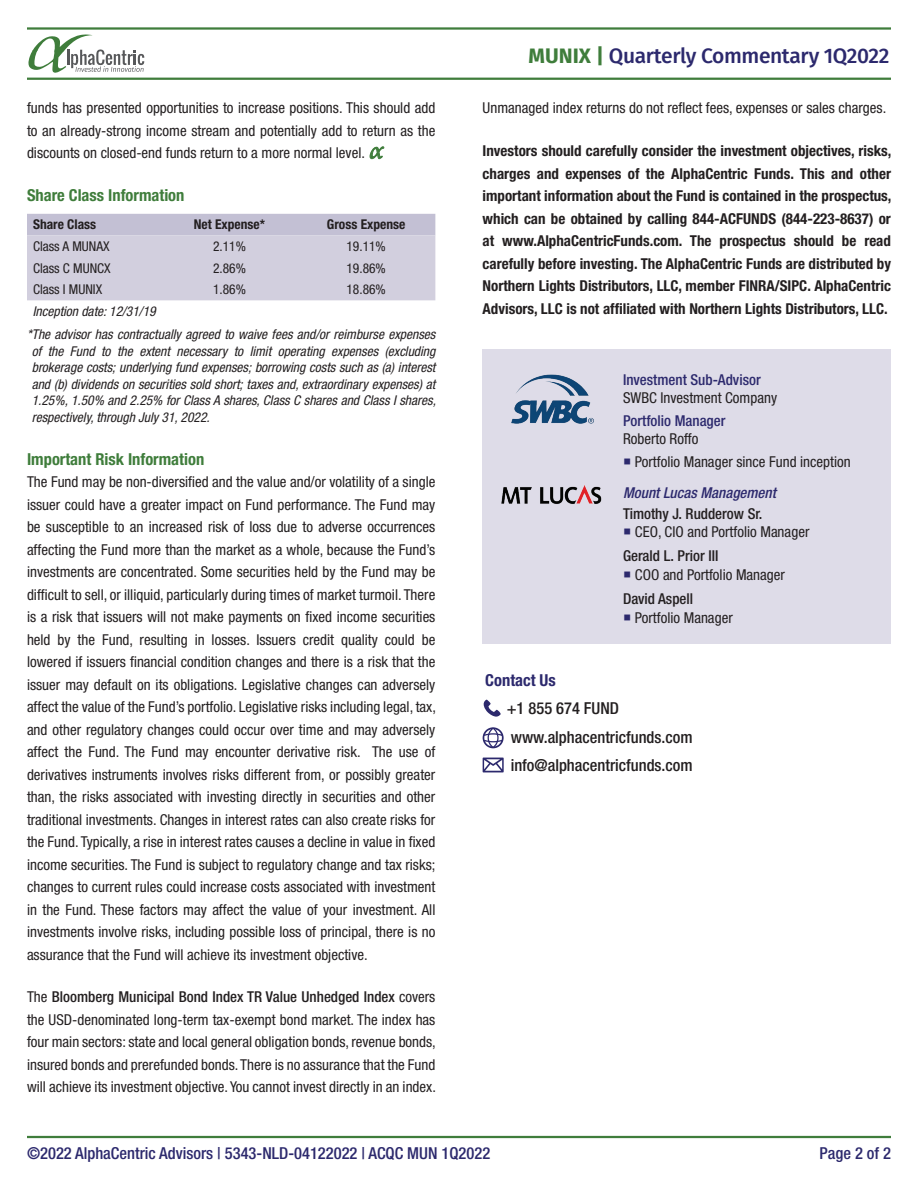
<style>
.page{position:relative;width:918px;height:1188px;background:#fff}
.page>*{position:absolute;margin:0;border:0;box-sizing:border-box;transform-origin:0 0}
.t1{font:500 21px "Fira Sans";letter-spacing:-.02em;color:#2c296d}
.t2{font:500 condensed 16.5px "Helvetica Neue LT Std";color:#2c296d}
.t3{font:500 condensed 16.5px "Helvetica Neue LT Std";color:#231f20}
.t4{font:700 condensed 16.5px "Helvetica Neue LT Std";color:#3f7d3b}
.t5{font:700 condensed 16.5px "Helvetica Neue LT Std";color:#2c296d}
.t6{font:condensed 15px/22.5px "Helvetica Neue LT Std";color:#231f20;text-align:justify}
.t7{font:700 condensed 15px/22.5px "Helvetica Neue LT Std";color:#231f20;text-align:justify}
.t8{font:500 condensed 15px "Helvetica Neue LT Std";color:#231f20}
.t9{font:500 condensed 15px "Helvetica Neue LT Std";color:#2c296d}
.t10{font:italic 500 condensed 15px "Helvetica Neue LT Std";color:#2c296d}
.t11{font:italic condensed 13.5px/16.5px "Helvetica Neue LT Std";color:#231f20;text-align:justify}
.t12{font:condensed 13.5px "Helvetica Neue LT Std";color:#231f20}
.t13{font:700 condensed 13.5px "Helvetica Neue LT Std";color:#231f20}
.s1{font-family:"Monotype Corsiva";font-stretch:normal;font-size:27px;color:#3f7d3b}
.s2{font-weight:500}
.s3{font-weight:700;color:#3f7d3b}
.s4{color:#2c296d}
</style>
<div class="page">
<svg style="left:27px;top:214px;width:408px;height:86px;background:#cecbdb"></svg>
<hr style="left:27px;top:1136px;width:864px;height:2px;background:#3f7d3b">
<svg style="left:28px;top:34px;width:116px;height:39px"></svg>
<hr style="left:27px;top:78px;width:864px;height:2px;background:#3f7d3b">
<hr style="left:27px;top:27px;width:864px;height:3px;background:#3f7d3b">
<svg style="left:483px;top:758px;width:21px;height:14px"></svg>
<svg style="left:483px;top:699px;width:18px;height:18px"></svg>
<svg style="left:483px;top:727px;width:21px;height:21px"></svg>
<div style="left:483px;top:350px;width:408px;height:294px;background:#dedce8"></div>
<img style="left:511px;top:374px;width:83px;height:50px">
<img style="left:501px;top:485px;width:101px;height:19px">
<p class="t6" style="left:27px;top:97px;width:410px">funds has presented opportunities to increase positions. This should add to an already-strong income stream and potentially add to return as the discounts on closed-end funds return to a more normal level. <span class="s1">α</span></p>
<p class="t4" style="left:27px;top:185px;width:159px">Share Class Information</p>
<p class="t13" style="left:33px;top:216px;width:65px">Share Class</p>
<p class="t13" style="left:194px;top:216px;width:73px">Net Expense*</p>
<p class="t13" style="left:327px;top:216px;width:80px">Gross Expense</p>
<p class="t12" style="left:33px;top:239px;width:78px">Class A MUNAX</p>
<p class="t12" style="left:213px;top:239px;width:34px">2.11%</p>
<p class="t12" style="left:346px;top:239px;width:41px">19.11%</p>
<p class="t12" style="left:33px;top:260px;width:79px">Class C MUNCX</p>
<p class="t12" style="left:213px;top:260px;width:34px">2.86%</p>
<p class="t12" style="left:346px;top:260px;width:41px">19.86%</p>
<p class="t12" style="left:33px;top:282px;width:71px">Class I MUNIX</p>
<p class="t12" style="left:213px;top:282px;width:34px">1.86%</p>
<p class="t12" style="left:346px;top:282px;width:41px">18.86%</p>
<p class="t11" style="left:33px;top:303px;width:124px">Inception date: 12/31/19</p>
<p class="t11" style="left:32px;top:327px;width:406px;text-indent:-5px">*The advisor has contractually agreed to waive fees and/or reimburse expenses of the Fund to the extent necessary to limit operating expenses (excluding brokerage costs; underlying fund expenses; borrowing costs such as (a) interest and (b) dividends on securities sold short; taxes and, extraordinary expenses) at 1.25%, 1.50% and 2.25% for Class A shares, Class C shares and Class I shares, respectively, through July 31, 2022.</p>
<p class="t4" style="left:27px;top:449px;width:179px">Important Risk Information</p>
<p class="t6" style="left:27px;top:470px;width:410px">The Fund may be non-diversified and the value and/or volatility of a single issuer could have a greater impact on Fund performance. The Fund may be susceptible to an increased risk of loss due to adverse occurrences affecting the Fund more than the market as a whole, because the Fund’s investments are concentrated. Some securities held by the Fund may be difficult to sell, or illiquid, particularly during times of market turmoil. There is a risk that issuers will not make payments on fixed income securities held by the Fund, resulting in losses. Issuers credit quality could be lowered if issuers financial condition changes and there is a risk that the issuer may default on its obligations. Legislative changes can adversely affect the value of the Fund’s portfolio. Legislative risks including legal, tax, and other regulatory changes could occur over time and may adversely affect the Fund. The Fund may encounter derivative risk. The use of derivatives instruments involves risks different from, or possibly greater than, the risks associated with investing directly in securities and other traditional investments. Changes in interest rates can also create risks for the Fund. Typically, a rise in interest rates causes a decline in value in fixed income securities. The Fund is subject to regulatory change and tax risks; changes to current rules could increase costs associated with investment in the Fund. These factors may affect the value of your investment. All investments involve risks, including possible loss of principal, there is no assurance that the Fund will achieve its investment objective.</p>
<p class="t6" style="left:27px;top:986px;width:410px">The <span class="s2">Bloomberg Municipal Bond Index TR Value Unhedged Index</span> covers the USD-denominated long-term tax-exempt bond market. The index has four main sectors: state and local general obligation bonds, revenue bonds, insured bonds and prerefunded bonds. There is no assurance that the Fund will achieve its investment objective. You cannot invest directly in an index.</p>
<p class="t1" style="left:529px;top:39px;width:362px"><span class="s3">MUNIX |</span> Quarterly Commentary 1Q2022</p>
<p class="t6" style="left:483px;top:97px;width:405px">Unmanaged index returns do not reflect fees, expenses or sales charges.</p>
<p class="t7" style="left:483px;top:139px;width:410px">Investors should carefully consider the investment objectives, risks, charges and expenses of the AlphaCentric Funds. This and other important information about the Fund is contained in the prospectus, which can be obtained by calling 844-ACFUNDS (844-223-8637) or at www.AlphaCentricFunds.com. The prospectus should be read carefully before investing. The AlphaCentric Funds are distributed by Northern Lights Distributors, LLC, member FINRA/SIPC. AlphaCentric Advisors, LLC is not affiliated with Northern Lights Distributors, LLC.</p>
<p class="t9" style="left:623px;top:371px;width:139px">Investment Sub-Advisor</p>
<p class="t6" style="left:623px;top:386px;width:156px">SWBC Investment Company</p>
<p class="t9" style="left:623px;top:412px;width:104px">Portfolio Manager</p>
<p class="t6" style="left:623px;top:427px;width:77px">Roberto Roffo</p>
<p class="t6" style="left:623px;top:451px;width:229px"><span class="s4">○</span> Portfolio Manager since Fund inception</p>
<p class="t10" style="left:623px;top:484px;width:154px">Mount Lucas Management</p>
<p class="t8" style="left:623px;top:504px;width:141px">Timothy J. Rudderow Sr.</p>
<p class="t6" style="left:623px;top:521px;width:188px"><span class="s4">○</span> CEO, CIO and Portfolio Manager</p>
<p class="t8" style="left:623px;top:547px;width:97px">Gerald L. Prior III</p>
<p class="t6" style="left:623px;top:563px;width:163px"><span class="s4">○</span> COO and Portfolio Manager</p>
<p class="t8" style="left:623px;top:590px;width:72px">David Aspell</p>
<p class="t6" style="left:623px;top:606px;width:111px"><span class="s4">○</span> Portfolio Manager</p>
<p class="t5" style="left:485px;top:670px;width:72px">Contact Us</p>
<p class="t3" style="left:507px;top:699px;width:114px">+1 855 674 FUND</p>
<p class="t3" style="left:511px;top:727px;width:184px">www.alphacentricfunds.com</p>
<p class="t3" style="left:511px;top:756px;width:184px">info@alphacentricfunds.com</p>
<p class="t2" style="left:27px;top:1143px;width:465px">©2022 AlphaCentric Advisors | 5343-NLD-04122022 | ACQC MUN 1Q2022</p>
<p class="t2" style="left:820px;top:1143px;width:73px">Page 2 of 2</p>
</div>
